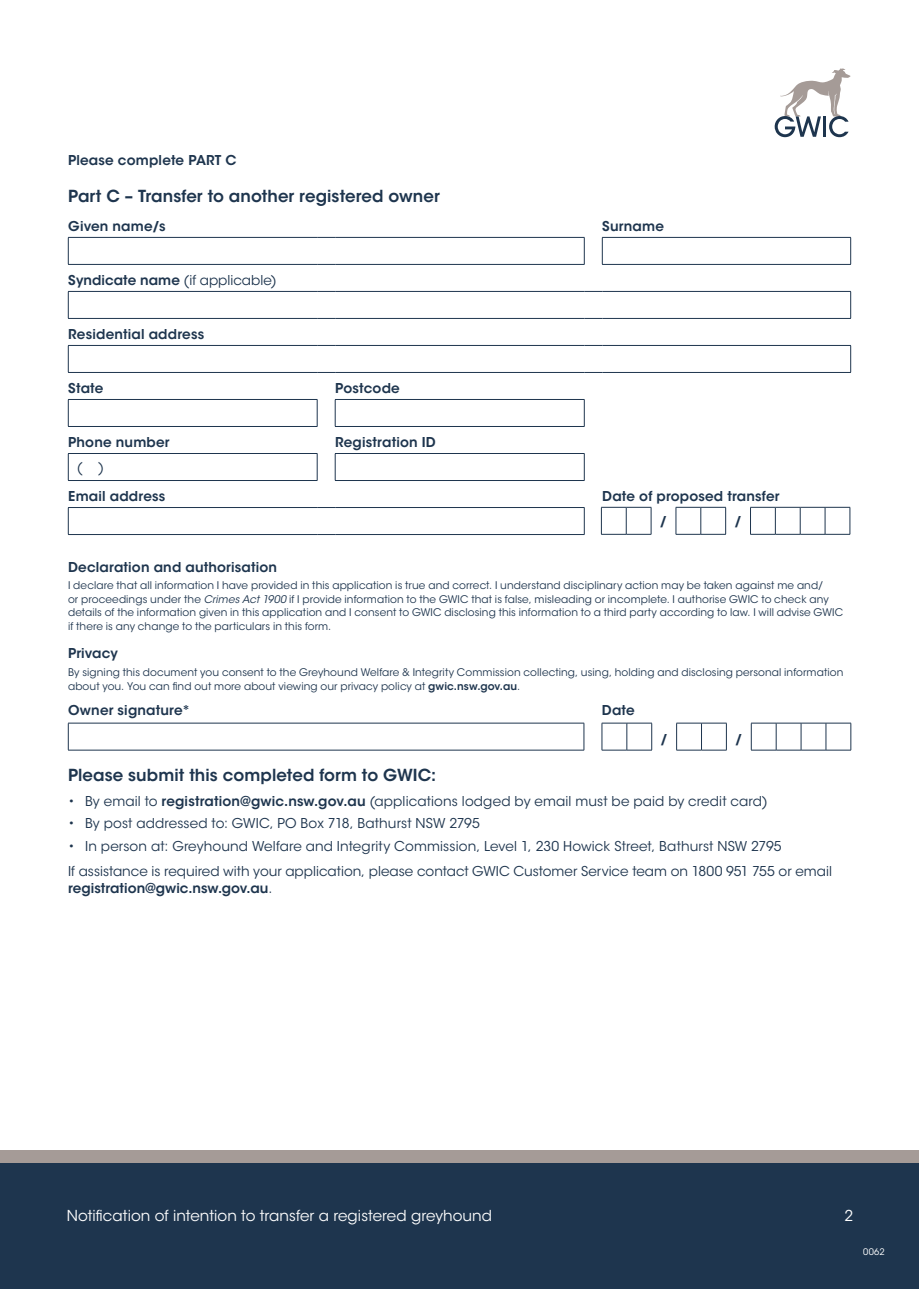
<style>
.page{position:relative;width:919px;height:1289px;background:#fff}
.page>*{position:absolute;margin:0;border:0;box-sizing:border-box;transform-origin:0 0}
.t1{font:600 16.5px "ITC Avant Garde Std";letter-spacing:.005em;color:#1e354e}
.t2{font:15px "ITC Avant Garde Std";letter-spacing:.005em;color:#fff}
.t3{font:13.5px/25px "ITC Avant Garde Std";letter-spacing:.005em;color:#1e354e}
.t4{font:600 13.5px/24.6px "ITC Avant Garde Std";letter-spacing:.015em;color:#1e354e}
.t5{font:10.5px/13.5px "ITC Avant Garde Std";letter-spacing:.01em;color:#1e354e}
.t6{font:9px "ITC Avant Garde Std";color:#fff}
.s1{font-weight:600}
.s2{font-style:italic}
.s3{font-weight:400}
</style>
<div class="page">
<div style="left:0;top:1162px;width:918px;height:126px;background:#1e354e"></div>
<div style="left:0;top:1149px;width:918px;height:13px;background:#a59b97"></div>
<svg style="left:774px;top:68px;width:76px;height:69px"></svg>
<svg style="left:676px;top:723px;width:51px;height:28px"></svg>
<svg style="left:751px;top:723px;width:100px;height:28px"></svg>
<hr style="left:68px;top:723px;width:516px;height:1px;background:#1e354e">
<svg style="left:68px;top:723px;width:1px;height:27px"></svg>
<svg style="left:583px;top:723px;width:1px;height:27px"></svg>
<hr style="left:68px;top:750px;width:516px;height:1px;background:#1e354e">
<svg style="left:601px;top:723px;width:51px;height:28px"></svg>
<svg style="left:850px;top:346px;width:1px;height:26px"></svg>
<hr style="left:68px;top:345px;width:249px;height:1px;background:#1e354e">
<svg style="left:68px;top:346px;width:1px;height:26px"></svg>
<svg style="left:317px;top:345px;width:18px;height:1px"></svg>
<hr style="left:335px;top:345px;width:249px;height:1px;background:#1e354e">
<svg style="left:584px;top:345px;width:18px;height:1px"></svg>
<hr style="left:602px;top:345px;width:248px;height:1px;background:#1e354e">
<hr style="left:68px;top:372px;width:249px;height:1px;background:#1e354e">
<svg style="left:317px;top:372px;width:18px;height:1px"></svg>
<svg style="left:584px;top:372px;width:18px;height:1px"></svg>
<hr style="left:602px;top:372px;width:248px;height:1px;background:#1e354e">
<hr style="left:335px;top:372px;width:249px;height:1px;background:#1e354e">
<hr style="left:602px;top:237px;width:248px;height:1px;background:#1e354e">
<svg style="left:602px;top:238px;width:1px;height:26px"></svg>
<svg style="left:850px;top:238px;width:1px;height:26px"></svg>
<hr style="left:68px;top:237px;width:249px;height:1px;background:#1e354e">
<svg style="left:68px;top:238px;width:1px;height:26px"></svg>
<svg style="left:317px;top:237px;width:18px;height:1px"></svg>
<hr style="left:335px;top:237px;width:249px;height:1px;background:#1e354e">
<svg style="left:584px;top:238px;width:1px;height:26px"></svg>
<hr style="left:68px;top:264px;width:249px;height:1px;background:#1e354e">
<svg style="left:317px;top:264px;width:18px;height:1px"></svg>
<hr style="left:335px;top:264px;width:249px;height:1px;background:#1e354e">
<hr style="left:602px;top:264px;width:248px;height:1px;background:#1e354e">
<hr style="left:68px;top:291px;width:249px;height:1px;background:#1e354e">
<svg style="left:68px;top:292px;width:1px;height:26px"></svg>
<svg style="left:317px;top:291px;width:18px;height:1px"></svg>
<hr style="left:335px;top:291px;width:249px;height:1px;background:#1e354e">
<svg style="left:584px;top:291px;width:18px;height:1px"></svg>
<hr style="left:602px;top:291px;width:248px;height:1px;background:#1e354e">
<svg style="left:850px;top:292px;width:1px;height:26px"></svg>
<hr style="left:68px;top:318px;width:249px;height:1px;background:#1e354e">
<svg style="left:317px;top:318px;width:18px;height:1px"></svg>
<hr style="left:335px;top:318px;width:249px;height:1px;background:#1e354e">
<svg style="left:584px;top:318px;width:18px;height:1px"></svg>
<hr style="left:602px;top:318px;width:248px;height:1px;background:#1e354e">
<hr style="left:335px;top:399px;width:249px;height:1px;background:#1e354e">
<svg style="left:335px;top:400px;width:1px;height:26px"></svg>
<svg style="left:584px;top:400px;width:1px;height:26px"></svg>
<hr style="left:335px;top:426px;width:249px;height:1px;background:#1e354e">
<hr style="left:68px;top:399px;width:249px;height:1px;background:#1e354e">
<svg style="left:68px;top:400px;width:1px;height:26px"></svg>
<svg style="left:317px;top:400px;width:1px;height:26px"></svg>
<hr style="left:68px;top:426px;width:249px;height:1px;background:#1e354e">
<hr style="left:68px;top:453px;width:249px;height:1px;background:#1e354e">
<svg style="left:68px;top:453px;width:1px;height:27px"></svg>
<svg style="left:317px;top:453px;width:1px;height:27px"></svg>
<hr style="left:68px;top:480px;width:249px;height:1px;background:#1e354e">
<hr style="left:335px;top:453px;width:249px;height:1px;background:#1e354e">
<svg style="left:335px;top:454px;width:1px;height:26px"></svg>
<svg style="left:584px;top:453px;width:1px;height:27px"></svg>
<hr style="left:335px;top:480px;width:249px;height:1px;background:#1e354e">
<hr style="left:68px;top:507px;width:249px;height:1px;background:#1e354e">
<svg style="left:68px;top:507px;width:1px;height:27px"></svg>
<svg style="left:317px;top:507px;width:18px;height:1px"></svg>
<hr style="left:335px;top:507px;width:249px;height:1px;background:#1e354e">
<svg style="left:584px;top:507px;width:1px;height:27px"></svg>
<hr style="left:68px;top:534px;width:249px;height:1px;background:#1e354e">
<svg style="left:317px;top:534px;width:18px;height:1px"></svg>
<hr style="left:335px;top:534px;width:249px;height:1px;background:#1e354e">
<svg style="left:601px;top:507px;width:50px;height:28px"></svg>
<svg style="left:750px;top:507px;width:100px;height:28px"></svg>
<svg style="left:675px;top:507px;width:51px;height:28px"></svg>
<p class="t4" style="left:68px;top:148px;width:170px">Please complete PART C</p>
<h1 class="t1" style="left:68px;top:185px;width:373px">Part C – Transfer to another registered owner</h1>
<p class="t4" style="left:68px;top:214px;width:99px">Given name/s</p>
<p class="t4" style="left:602px;top:214px;width:63px">Surname</p>
<p class="t3" style="left:68px;top:268px;width:210px"><span class="s1">Syndicate name</span> (if applicable)</p>
<p class="t4" style="left:68px;top:322px;width:137px">Residential address</p>
<p class="t4" style="left:68px;top:376px;width:37px">State</p>
<p class="t4" style="left:335px;top:376px;width:66px">Postcode</p>
<p class="t4" style="left:68px;top:430px;width:103px">Phone number</p>
<p class="t4" style="left:335px;top:430px;width:102px">Registration ID</p>
<p class="t3" style="left:77px;top:455px;width:29px">( )</p>
<p class="t4" style="left:68px;top:484px;width:99px">Email address</p>
<p class="t4" style="left:659px;top:484px;width:122px;text-indent:-57px">Date of proposed transfer /</p>
<p class="t4" style="left:734px;top:508px;width:9px">/</p>
<p class="t4" style="left:68px;top:554px;width:210px">Declaration and authorisation</p>
<p class="t5" style="left:68px;top:579px;width:776px">I declare that all information I have provided in this application is true and correct. I understand disciplinary action may be taken against me and/<br>or proceedings under the <span class="s2">Crimes Act 1900</span> if I provide information to the GWIC that is false, misleading or incomplete. I authorise GWIC to check any details of the information given in this application and I consent to GWIC disclosing this information to a third party according to law. I will advise GWIC if there is any change to the particulars in this form.</p>
<p class="t4" style="left:68px;top:641px;width:51px">Privacy</p>
<p class="t5" style="left:68px;top:665px;width:776px">By signing this document you consent to the Greyhound Welfare &amp; Integrity Commission collecting, using, holding and disclosing personal information about you. You can find out more about viewing our privacy policy at <span class="s1">gwic.nsw.gov.au</span>.</p>
<p class="t4" style="left:68px;top:697px;width:124px">Owner signature*</p>
<p class="t4" style="left:602px;top:697px;width:34px">Date</p>
<p class="t4" style="left:660px;top:726px;width:9px">/</p>
<p class="t4" style="left:735px;top:726px;width:9px">/</p>
<h1 class="t1" style="left:68px;top:764px;width:369px">Please submit this completed form to GWIC:</h1>
<p class="t3" style="left:68px;top:788px;width:701px">• By email to <span class="s1">registration@gwic.nsw.gov.au</span> (applications lodged by email must be paid by credit card)</p>
<p class="t3" style="left:68px;top:811px;width:413px">• By post addressed to: GWIC, PO Box 718, Bathurst NSW 2795</p>
<p class="t3" style="left:68px;top:834px;width:765px">• In person at: Greyhound Welfare and Integrity Commission, Level 1, 230 Howick Street, Bathurst NSW 2795<br>If assistance is required with your application, please contact GWIC Customer Service team on 1800 951 755 or email</p>
<p class="t4" style="left:68px;top:875px;width:206px">registration@gwic.nsw.gov.au<span class="s3">.</span></p>
<h2 class="t2" style="left:67px;top:1206px;width:427px">Notification of intention to transfer a registered greyhound</h2>
<h2 class="t2" style="left:844px;top:1206px;width:10px">2</h2>
<p class="t6" style="left:863px;top:1246px;width:23px">0062</p>
</div>
